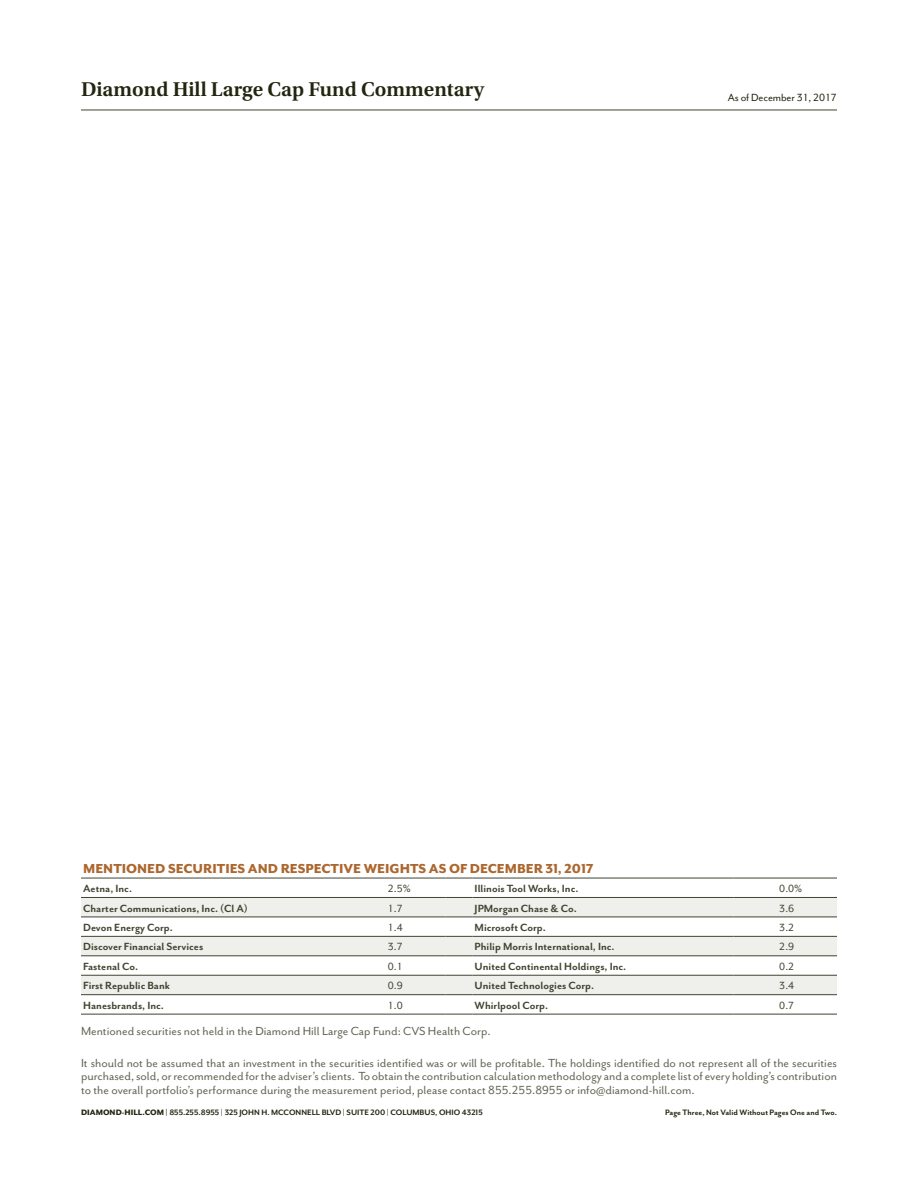
<style>
.page{position:relative;width:918px;height:1188px;background:#fff}
.page>*{position:absolute;margin:0;border:0;box-sizing:border-box;transform-origin:0 0}
.t1{font:600 21px "Utopia Std";color:#212610}
.t2{font:800 15px "Mr Eaves San OT";color:#ac672f}
.t3{font:13.5px/13.5px "Mr Eaves San OT";color:#646354;text-align:justify}
.t4{font:700 12px "Mr Eaves San OT";color:#424331}
.t5{font:12px "Mr Eaves San OT";color:#424331}
.t6{font:12px "Mr Eaves San OT";letter-spacing:-.01em;color:#212610}
.t7{font:700 9px "Mr Eaves San OT";color:#212610}
.s1{font-weight:800}
</style>
<div class="page">
<svg style="left:81px;top:109px;width:756px;height:1px"></svg>
<hr style="left:81px;top:110px;width:756px;height:1px;background:#424331">
<svg style="left:81px;top:898px;width:756px;height:96px;fill:#efefec"></svg>
<hr style="left:81px;top:936px;width:261px;height:1px;background:#424331">
<hr style="left:342px;top:936px;width:104px;height:1px;background:#424331">
<svg style="left:446px;top:936px;width:26px;height:1px"></svg>
<hr style="left:472px;top:878px;width:262px;height:1px;background:#424331">
<hr style="left:734px;top:878px;width:103px;height:1px;background:#424331">
<hr style="left:472px;top:897px;width:262px;height:1px;background:#424331">
<hr style="left:734px;top:897px;width:103px;height:1px;background:#424331">
<hr style="left:472px;top:917px;width:262px;height:1px;background:#424331">
<hr style="left:734px;top:917px;width:103px;height:1px;background:#424331">
<hr style="left:472px;top:936px;width:262px;height:1px;background:#424331">
<hr style="left:734px;top:936px;width:103px;height:1px;background:#424331">
<hr style="left:81px;top:956px;width:261px;height:1px;background:#424331">
<hr style="left:342px;top:956px;width:104px;height:1px;background:#424331">
<svg style="left:446px;top:956px;width:26px;height:1px"></svg>
<hr style="left:472px;top:956px;width:262px;height:1px;background:#424331">
<hr style="left:734px;top:956px;width:103px;height:1px;background:#424331">
<hr style="left:81px;top:975px;width:261px;height:1px;background:#424331">
<hr style="left:342px;top:975px;width:104px;height:1px;background:#424331">
<svg style="left:446px;top:975px;width:26px;height:1px"></svg>
<hr style="left:472px;top:975px;width:262px;height:1px;background:#424331">
<hr style="left:734px;top:975px;width:103px;height:1px;background:#424331">
<hr style="left:81px;top:994px;width:261px;height:1px;background:#424331">
<hr style="left:342px;top:994px;width:104px;height:1px;background:#424331">
<svg style="left:446px;top:994px;width:26px;height:1px"></svg>
<hr style="left:472px;top:994px;width:262px;height:1px;background:#424331">
<hr style="left:734px;top:994px;width:103px;height:1px;background:#424331">
<hr style="left:81px;top:1014px;width:261px;height:1px;background:#424331">
<hr style="left:342px;top:1014px;width:104px;height:1px;background:#424331">
<svg style="left:446px;top:1014px;width:26px;height:1px"></svg>
<hr style="left:472px;top:1014px;width:262px;height:1px;background:#424331">
<hr style="left:734px;top:1014px;width:103px;height:1px;background:#424331">
<hr style="left:81px;top:897px;width:261px;height:1px;background:#424331">
<hr style="left:342px;top:897px;width:104px;height:1px;background:#424331">
<svg style="left:446px;top:897px;width:26px;height:1px"></svg>
<hr style="left:81px;top:917px;width:261px;height:1px;background:#424331">
<hr style="left:342px;top:917px;width:104px;height:1px;background:#424331">
<svg style="left:446px;top:917px;width:26px;height:1px"></svg>
<hr style="left:81px;top:878px;width:261px;height:1px;background:#424331">
<hr style="left:342px;top:878px;width:104px;height:1px;background:#424331">
<svg style="left:446px;top:878px;width:26px;height:1px"></svg>
<h1 class="t1" style="left:81px;top:78px;width:405px">Diamond Hill Large Cap Fund Commentary</h1>
<p class="t6" style="left:728px;top:91px;width:111px">As of December 31, 2017</p>
<p class="t2" style="left:83px;top:860px;width:512px">MENTIONED SECURITIES AND RESPECTIVE WEIGHTS AS OF DECEMBER 31, 2017</p>
<p class="t4" style="left:83px;top:882px;width:50px">Aetna, Inc.</p>
<p class="t5" style="left:388px;top:882px;width:24px">2.5%</p>
<p class="t4" style="left:475px;top:882px;width:105px">Illinois Tool Works, Inc.</p>
<p class="t5" style="left:779px;top:882px;width:24px">0.0%</p>
<p class="t4" style="left:83px;top:901px;width:166px">Charter Communications, Inc. (Cl A)</p>
<p class="t5" style="left:388px;top:901px;width:16px">1.7</p>
<p class="t4" style="left:475px;top:901px;width:104px">JPMorgan Chase &amp; Co.</p>
<p class="t5" style="left:779px;top:901px;width:16px">3.6</p>
<p class="t4" style="left:83px;top:921px;width:91px">Devon Energy Corp.</p>
<p class="t5" style="left:388px;top:921px;width:16px">1.4</p>
<p class="t4" style="left:475px;top:921px;width:73px">Microsoft Corp.</p>
<p class="t5" style="left:779px;top:921px;width:16px">3.2</p>
<p class="t4" style="left:83px;top:940px;width:122px">Discover Financial Services</p>
<p class="t5" style="left:388px;top:940px;width:16px">3.7</p>
<p class="t4" style="left:475px;top:940px;width:141px">Philip Morris International, Inc.</p>
<p class="t5" style="left:779px;top:940px;width:16px">2.9</p>
<p class="t4" style="left:83px;top:960px;width:57px">Fastenal Co.</p>
<p class="t5" style="left:388px;top:960px;width:16px">0.1</p>
<p class="t4" style="left:475px;top:960px;width:153px">United Continental Holdings, Inc.</p>
<p class="t5" style="left:779px;top:960px;width:16px">0.2</p>
<p class="t4" style="left:83px;top:979px;width:88px">First Republic Bank</p>
<p class="t5" style="left:388px;top:979px;width:16px">0.9</p>
<p class="t4" style="left:475px;top:979px;width:121px">United Technologies Corp.</p>
<p class="t5" style="left:779px;top:979px;width:16px">3.4</p>
<p class="t4" style="left:83px;top:999px;width:82px">Hanesbrands, Inc.</p>
<p class="t5" style="left:388px;top:999px;width:16px">1.0</p>
<p class="t4" style="left:475px;top:999px;width:75px">Whirlpool Corp.</p>
<p class="t5" style="left:779px;top:999px;width:16px">0.7</p>
<p class="t3" style="left:81px;top:1025px;width:411px">Mentioned securities not held in the Diamond Hill Large Cap Fund: CVS Health Corp.</p>
<p class="t3" style="left:81px;top:1056px;width:758px">It should not be assumed that an investment in the securities identified was or will be profitable. The holdings identified do not represent all of the securities purchased, sold, or recommended for the adviser’s clients. To obtain the contribution calculation methodology and a complete list of every holding’s contribution to the overall portfolio’s performance during the measurement period, please contact 855.255.8955 or info@diamond-hill.com.</p>
<p class="t7" style="left:81px;top:1107px;width:403px"><span class="s1">DIAMOND-HILL.COM</span> | 855.255.8955 | 325 JOHN H. MCCONNELL BLVD | SUITE 200 | COLUMBUS, OHIO 43215</p>
<p class="t7" style="left:665px;top:1107px;width:173px">Page Three, Not Valid Without Pages One and Two.</p>
</div>
